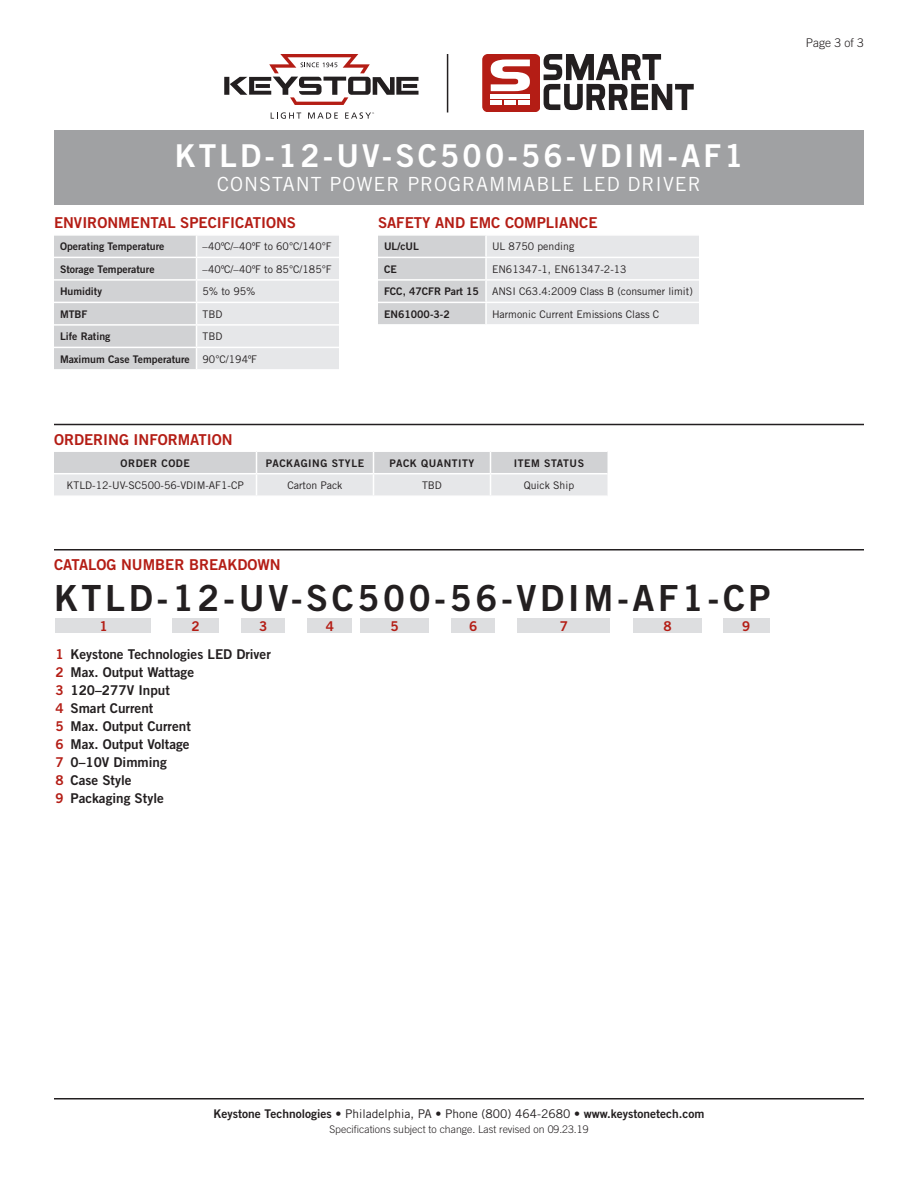
<style>
.page{position:relative;width:918px;height:1188px;background:#fff}
.page>*{position:absolute;margin:0;border:0;box-sizing:border-box;transform-origin:0 0}
.CatalogNumber{font:36px "Trade Gothic Bold Two";letter-spacing:.1em;color:#231f20}
.t1{font:31.5px "Trade Gothic Bold Two";letter-spacing:.1em;color:#fff}
.SubTitle{font:19.5px "Trade Gothic";letter-spacing:.05em;color:#fff}
.Heading_01{font:15px "Trade Gothic Bold Two";color:#b41d15}
.Catalog_Key{font:13.5px "Trade Gothic Bold Two";color:#231f20}
.Catalog_BarNumber{font:13.5px "Trade Gothic Bold Two";color:#b41d15}
.t2{font:12px "Trade Gothic Bold Two";color:#231f20}
.Page{font:300 12px "Trade Gothic";color:#231f20}
.Table_Text{font:10.5px "Trade Gothic";color:#231f20}
.Table_Header{font:10.5px "Trade Gothic Bold Two";color:#231f20}
.Table_Text_Left{font:10.5px "Trade Gothic";color:#231f20}
.Rev{font:300 10.5px "Trade Gothic";color:#231f20}
.Table_Header_Caps{font:10.5px "Trade Gothic Bold Two";letter-spacing:.05em;color:#231f20}
.s1{color:#b41d15}
.s2{font-family:"Trade Gothic"}
</style>
<div class="page">
<svg style="left:54px;top:235px;width:285px;height:134px;background:#dddee0"></svg>
<svg style="left:378px;top:236px;width:321px;height:88px;background:#dfe0e2"></svg>
<hr style="left:485px;top:236px;width:2px;height:21px;background:#fff">
<hr style="left:378px;top:257px;width:108px;height:1px;background:#fff">
<hr style="left:486px;top:257px;width:213px;height:1px;background:#fff">
<hr style="left:485px;top:258px;width:2px;height:21px;background:#fff">
<hr style="left:378px;top:279px;width:108px;height:2px;background:#fff">
<hr style="left:486px;top:279px;width:213px;height:2px;background:#fff">
<hr style="left:485px;top:281px;width:2px;height:21px;background:#fff">
<hr style="left:378px;top:302px;width:108px;height:1px;background:#fff">
<hr style="left:486px;top:302px;width:213px;height:1px;background:#fff">
<hr style="left:485px;top:303px;width:2px;height:21px;background:#fff">
<svg style="left:54px;top:451px;width:554px;height:44px;background:#dddee0"></svg>
<hr style="left:54px;top:424px;width:810px;height:1px;background:#231f20">
<hr style="left:54px;top:1098px;width:810px;height:2px;background:#231f20">
<hr style="left:54px;top:549px;width:810px;height:1px;background:#231f20">
<div style="left:56px;top:618px;width:96px;height:15px;background:#dddee0"></div>
<div style="left:172px;top:618px;width:47px;height:15px;background:#dddee0"></div>
<div style="left:308px;top:618px;width:44px;height:15px;background:#dddee0"></div>
<div style="left:242px;top:618px;width:43px;height:15px;background:#dddee0"></div>
<div style="left:360px;top:618px;width:69px;height:15px;background:#dddee0"></div>
<div style="left:452px;top:618px;width:43px;height:15px;background:#dddee0"></div>
<div style="left:633px;top:618px;width:69px;height:15px;background:#dddee0"></div>
<div style="left:518px;top:618px;width:92px;height:15px;background:#dddee0"></div>
<div style="left:723px;top:618px;width:47px;height:15px;background:#dddee0"></div>
<div style="left:54px;top:130px;width:810px;height:75px;background:#a0a1a3"></div>
<svg style="left:224px;top:54px;width:195px;height:51px"></svg>
<svg style="left:271px;top:112px;width:30px;height:7px"></svg>
<svg style="left:308px;top:113px;width:30px;height:6px"></svg>
<svg style="left:345px;top:112px;width:29px;height:7px"></svg>
<hr style="left:447px;top:54px;width:1px;height:58px;background:#231f20">
<svg style="left:544px;top:54px;width:150px;height:56px"></svg>
<div style="left:482px;top:54px;width:58px;height:58px;background:#b41d15;border-radius:6px"></div>
<div style="left:491px;top:94px;width:39px;height:5px;background:#fff"></div>
<hr style="left:491px;top:101px;width:11px;height:4px;background:#fff">
<hr style="left:505px;top:101px;width:11px;height:4px;background:#fff">
<hr style="left:519px;top:101px;width:11px;height:4px;background:#fff">
<svg style="left:491px;top:60px;width:39px;height:31px"></svg>
<p class="Page" style="left:806px;top:36px;width:60px">Page 3 of 3</p>
<p class="t1" style="left:175px;top:137px;width:570px">KTLD-12-UV-SC500-56-VDIM-AF1</p>
<p class="SubTitle" style="left:217px;top:172px;width:485px">CONSTANT POWER PROGRAMMABLE LED DRIVER</p>
<p class="Heading_01" style="left:54px;top:213px;width:244px">ENVIRONMENTAL SPECIFICATIONS</p>
<p class="Table_Header" style="left:60px;top:240px;width:106px">Operating Temperature</p>
<p class="Table_Text" style="left:203px;top:240px;width:131px">–40ºC/–40ºF to 60°C/140°F</p>
<p class="Table_Header" style="left:60px;top:263px;width:96px">Storage Temperature</p>
<p class="Table_Text" style="left:203px;top:263px;width:131px">–40ºC/–40ºF to 85°C/185°F</p>
<p class="Table_Header" style="left:60px;top:285px;width:43px">Humidity</p>
<p class="Table_Text" style="left:203px;top:285px;width:55px">5% to 95%</p>
<p class="Table_Header" style="left:60px;top:308px;width:29px">MTBF</p>
<p class="Table_Text" style="left:203px;top:308px;width:21px">TBD</p>
<p class="Table_Header" style="left:60px;top:330px;width:52px">Life Rating</p>
<p class="Table_Text" style="left:203px;top:330px;width:21px">TBD</p>
<p class="Table_Header" style="left:60px;top:353px;width:131px">Maximum Case Temperature</p>
<p class="Table_Text" style="left:203px;top:353px;width:56px">90°C/194ºF</p>
<p class="Heading_01" style="left:378px;top:213px;width:221px">SAFETY AND EMC COMPLIANCE</p>
<p class="Table_Header" style="left:384px;top:240px;width:37px">UL/cUL</p>
<p class="Table_Text_Left" style="left:492px;top:240px;width:84px">UL 8750 pending</p>
<p class="Table_Header" style="left:384px;top:263px;width:14px">CE</p>
<p class="Table_Text_Left" style="left:492px;top:263px;width:136px">EN61347-1, EN61347-2-13</p>
<p class="Table_Header" style="left:384px;top:285px;width:97px">FCC, 47CFR Part 15</p>
<p class="Table_Text_Left" style="left:492px;top:285px;width:202px">ANSI C63.4:2009 Class B (consumer limit)</p>
<p class="Table_Header" style="left:384px;top:308px;width:67px">EN61000-3-2</p>
<p class="Table_Text_Left" style="left:492px;top:308px;width:169px">Harmonic Current Emissions Class C</p>
<p class="Heading_01" style="left:54px;top:430px;width:180px">ORDERING INFORMATION</p>
<p class="Table_Header_Caps" style="left:121px;top:456px;width:71px">ORDER CODE</p>
<p class="Table_Header_Caps" style="left:266px;top:456px;width:100px">PACKAGING STYLE</p>
<p class="Table_Header_Caps" style="left:390px;top:456px;width:86px">PACK QUANTITY</p>
<p class="Table_Header_Caps" style="left:514px;top:456px;width:72px">ITEM STATUS</p>
<p class="Table_Text" style="left:67px;top:479px;width:179px">KTLD-12-UV-SC500-56-VDIM-AF1-CP</p>
<p class="Table_Text" style="left:287px;top:479px;width:57px">Carton Pack</p>
<p class="Table_Text" style="left:422px;top:479px;width:21px">TBD</p>
<p class="Table_Text" style="left:524px;top:479px;width:52px">Quick Ship</p>
<p class="Heading_01" style="left:54px;top:555px;width:228px">CATALOG NUMBER BREAKDOWN</p>
<p class="CatalogNumber" style="left:54px;top:576px;width:718px">KTLD-12-UV-SC500-56-VDIM-AF1-CP</p>
<p class="Catalog_BarNumber" style="left:99px;top:618px;width:10px">1</p>
<p class="Catalog_BarNumber" style="left:192px;top:618px;width:10px">2</p>
<p class="Catalog_BarNumber" style="left:259px;top:618px;width:10px">3</p>
<p class="Catalog_BarNumber" style="left:326px;top:618px;width:10px">4</p>
<p class="Catalog_BarNumber" style="left:390px;top:618px;width:10px">5</p>
<p class="Catalog_BarNumber" style="left:469px;top:618px;width:10px">6</p>
<p class="Catalog_BarNumber" style="left:560px;top:618px;width:10px">7</p>
<p class="Catalog_BarNumber" style="left:663px;top:618px;width:10px">8</p>
<p class="Catalog_BarNumber" style="left:742px;top:618px;width:10px">9</p>
<p class="Catalog_Key" style="left:56px;top:646px;width:217px"><span class="s1">1</span> Keystone Technologies LED Driver</p>
<p class="Catalog_Key" style="left:56px;top:664px;width:140px"><span class="s1">2</span> Max. Output Wattage</p>
<p class="Catalog_Key" style="left:56px;top:682px;width:116px"><span class="s1">3</span> 120–277V Input</p>
<p class="Catalog_Key" style="left:56px;top:700px;width:99px"><span class="s1">4</span> Smart Current</p>
<p class="Catalog_Key" style="left:56px;top:718px;width:137px"><span class="s1">5</span> Max. Output Current</p>
<p class="Catalog_Key" style="left:56px;top:736px;width:136px"><span class="s1">6</span> Max. Output Voltage</p>
<p class="Catalog_Key" style="left:56px;top:754px;width:113px"><span class="s1">7</span> 0–10V Dimming</p>
<p class="Catalog_Key" style="left:56px;top:772px;width:78px"><span class="s1">8</span> Case Style</p>
<p class="Catalog_Key" style="left:56px;top:790px;width:110px"><span class="s1">9</span> Packaging Style</p>
<p class="t2" style="left:214px;top:1106px;width:492px">Keystone Technologies <span class="s2">• Philadelphia, PA • Phone (800) 464-2680 •</span> www.keystonetech.com</p>
<p class="Rev" style="left:329px;top:1123px;width:261px">Specifications subject to change. Last revised on 09.23.19</p>
</div>
